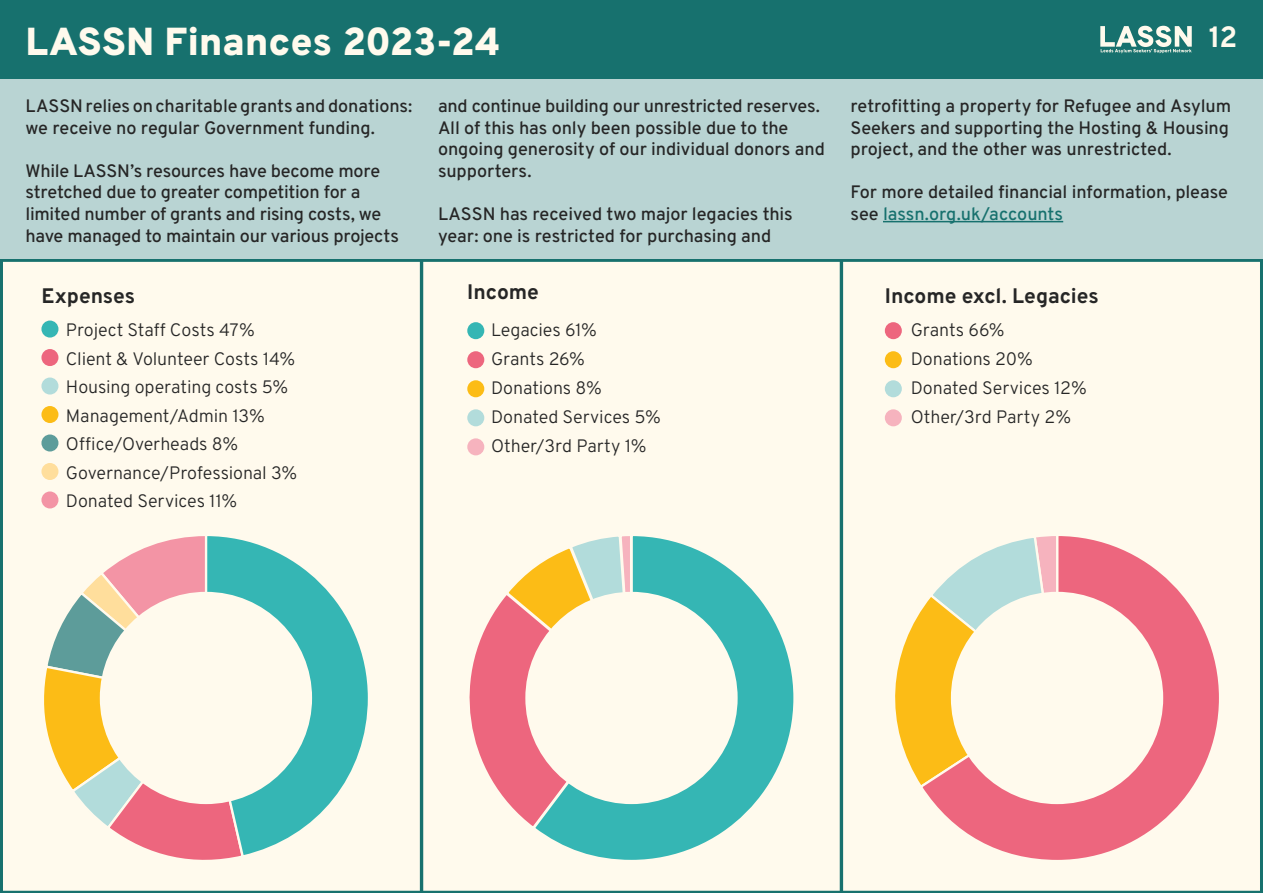
<style>
.page{position:relative;width:1263px;height:893px;background:#fffaed}
.page>*{position:absolute;margin:0;border:0;box-sizing:border-box;transform-origin:0 0}
.t1{font:900 39px "Overpass";letter-spacing:-.005em;color:#fffaed}
.t2{font:700 29.4px "Overpass";color:#fffaed}
.t3{font:700 21px "Overpass";letter-spacing:-.005em;color:#262626}
.t4{font:500 18px/21.6px "Overpass";letter-spacing:-.005em;color:#262626}
.t5{font:300 18px/29px "Overpass";letter-spacing:-.005em;color:#262626}
.s1{color:#17716e}
</style>
<div class="page">
<div style="left:0;top:0;width:1263px;height:79px;background:#17716e"></div>
<svg style="left:1100px;top:26px;width:92px;height:27px"></svg>
<div style="left:41px;top:321px;width:17px;height:17px;background:#35b6b4;border-radius:50%"></div>
<div style="left:41px;top:434px;width:17px;height:17px;background:#5d9c9a;border-radius:50%"></div>
<div style="left:41px;top:349px;width:17px;height:17px;background:#ed667e;border-radius:50%"></div>
<div style="left:41px;top:463px;width:17px;height:17px;background:#ffde9c;border-radius:50%"></div>
<div style="left:41px;top:377px;width:17px;height:18px;background:#b2dcdb;border-radius:50%"></div>
<div style="left:41px;top:491px;width:17px;height:17px;background:#f394a5;border-radius:50%"></div>
<div style="left:41px;top:406px;width:17px;height:17px;background:#fcbc16;border-radius:50%"></div>
<svg style="left:44px;top:536px;width:176px;height:324px"></svg>
<svg style="left:203px;top:536px;width:165px;height:323px"></svg>
<div style="left:100px;top:592px;width:212px;height:212px;background:#fffaed;border-radius:50%"></div>
<div style="left:885px;top:322px;width:17px;height:17px;background:#ed667e;border-radius:50%"></div>
<div style="left:885px;top:351px;width:17px;height:17px;background:#fcbc16;border-radius:50%"></div>
<div style="left:885px;top:380px;width:17px;height:17px;background:#b2dcdb;border-radius:50%"></div>
<div style="left:885px;top:409px;width:17px;height:17px;background:#f6b3be;border-radius:50%"></div>
<div style="left:467px;top:322px;width:17px;height:17px;background:#35b6b4;border-radius:50%"></div>
<div style="left:467px;top:351px;width:17px;height:17px;background:#ed667e;border-radius:50%"></div>
<div style="left:467px;top:380px;width:17px;height:17px;background:#fcbc16;border-radius:50%"></div>
<div style="left:467px;top:409px;width:17px;height:17px;background:#b2dcdb;border-radius:50%"></div>
<div style="left:467px;top:438px;width:17px;height:17px;background:#f6b3be;border-radius:50%"></div>
<svg style="left:469px;top:571px;width:61px;height:253px"></svg>
<svg style="left:530px;top:536px;width:264px;height:324px"></svg>
<div style="left:525px;top:592px;width:213px;height:212px;background:#fffaed;border-radius:50%"></div>
<svg style="left:895px;top:616px;width:23px;height:164px"></svg>
<svg style="left:918px;top:536px;width:301px;height:324px"></svg>
<div style="left:951px;top:592px;width:212px;height:212px;background:#fffaed;border-radius:50%"></div>
<div style="left:0;top:259px;width:423px;height:634px;border:3px solid #17716e"></div>
<div style="left:420px;top:259px;width:423px;height:634px;border:3px solid #17716e"></div>
<div style="left:840px;top:259px;width:423px;height:634px;border:3px solid #17716e"></div>
<div style="left:0;top:79px;width:1263px;height:180px;background:#b9d4d3"></div>
<hr style="left:883px;top:221px;width:180px;height:1px;background:#17716e">
<h1 class="t1" style="left:26px;top:9px;width:477px">LASSN Finances 2023-24</h1>
<h2 class="t2" style="left:1209px;top:13px;width:30px">12</h2>
<p class="t4" style="left:26px;top:94px;width:388px">LASSN relies on charitable grants and donations: we receive no regular Government funding.</p>
<p class="t4" style="left:26px;top:159px;width:375px">While LASSN’s resources have become more stretched due to greater competition for a limited number of grants and rising costs, we have managed to maintain our various projects</p>
<p class="t3" style="left:41px;top:278px;width:95px">Expenses</p>
<p class="t5" style="left:66px;top:315px;width:233px;line-height:28.5px">Project Staff Costs 47%<br>Client &amp; Volunteer Costs 14%<br>Housing operating costs 5%<br>Management/Admin 13%<br>Office/Overheads 8%<br>Governance/Professional 3%<br>Donated Services 11%</p>
<p class="t4" style="left:438px;top:94px;width:388px">and continue building our unrestricted reserves.<br>All of this has only been possible due to the ongoing generosity of our individual donors and supporters.</p>
<p class="t4" style="left:438px;top:202px;width:356px">LASSN has received two major legacies this year: one is restricted for purchasing and</p>
<p class="t4" style="left:850px;top:94px;width:382px;text-align:justify">retrofitting a property for Refugee and Asylum Seekers and supporting the Hosting &amp; Housing project, and the other was unrestricted.</p>
<p class="t4" style="left:850px;top:181px;width:379px">For more detailed financial information, please see <span class="s1">lassn.org.uk/accounts</span></p>
<p class="t3" style="left:467px;top:275px;width:73px">Income</p>
<p class="t3" style="left:885px;top:278px;width:215px">Income excl. Legacies</p>
<p class="t5" style="left:911px;top:315px;width:178px">Grants 66%<br>Donations 20%<br>Donated Services 12%<br>Other/3rd Party 2%</p>
<p class="t5" style="left:491px;top:315px;width:171px">Legacies 61%<br>Grants 26%<br>Donations 8%<br>Donated Services 5%<br>Other/3rd Party 1%</p>
</div>
